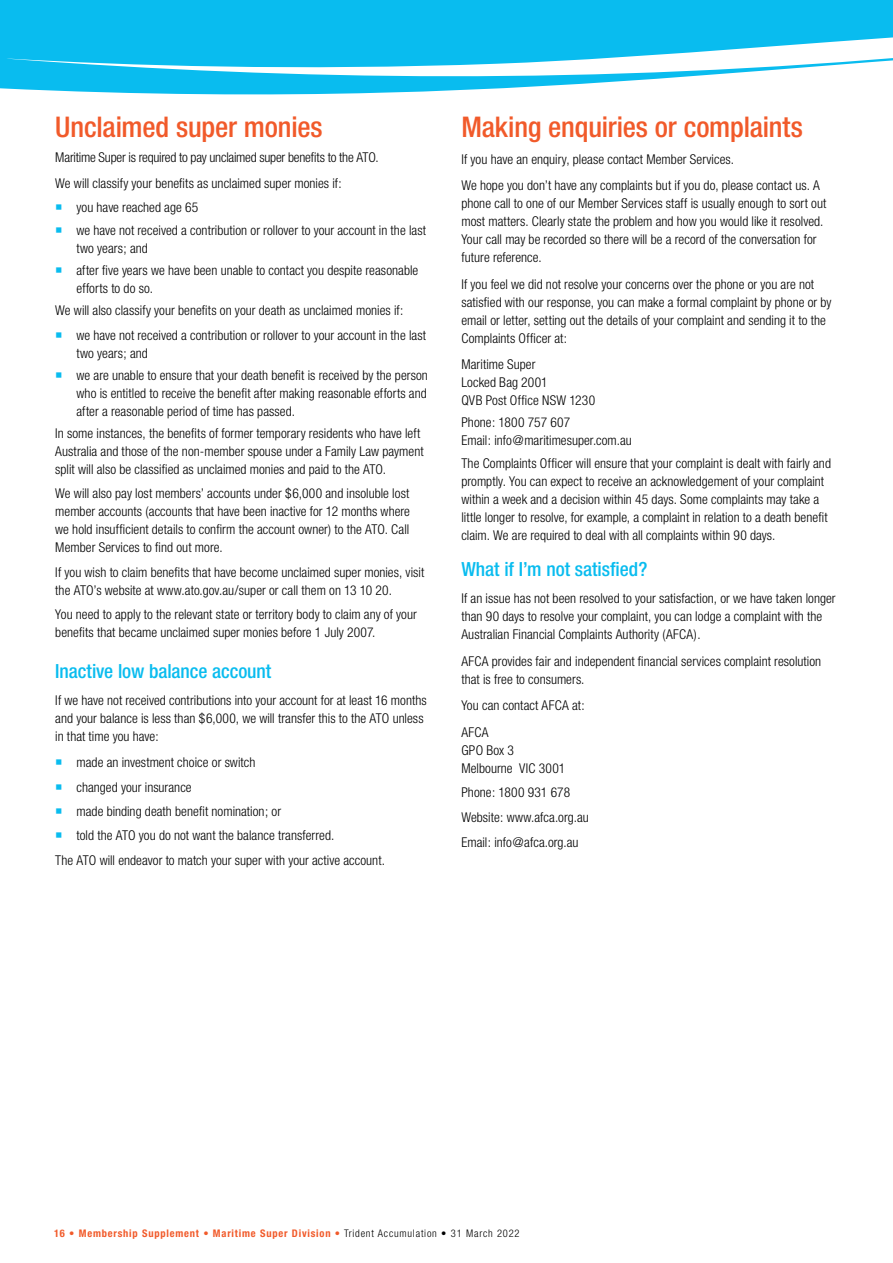
<style>
.page{position:relative;width:893px;height:1263px;background:#fff}
.page>*{position:absolute;margin:0;border:0;box-sizing:border-box;transform-origin:0 0}
.t1{font:500 condensed 28.5px "Helvetica Neue";letter-spacing:-.005em;color:#f15a2a}
.t2{font:500 condensed 19.5px "Helvetica Neue";letter-spacing:-.005em;color:#09bcef}
.t3{font:300 condensed 13.5px/18px "Helvetica Neue";letter-spacing:.005em;color:#000}
.t4{font:700 condensed 10.5px "Helvetica Neue";letter-spacing:.075em;color:#f15a2a}
.s1{font-weight:300}
.s2{font-weight:300;color:#000}
</style>
<div class="page">
<svg style="left:0;top:0;width:893px;height:95px;fill:#09bcef"></svg>
<h1 class="t1" style="left:55px;top:110px;width:269px">Unclaimed super monies</h1>
<p class="t3" style="left:55px;top:143px;width:325px;line-height:26.5px">Maritime Super is required to pay unclaimed super benefits to the ATO.<br>We will classify your benefits as unclaimed super monies if:</p>
<p class="t3" style="left:77px;top:196px;width:351px;line-height:22.2px">you have reached age 65<br>we have not received a contribution or rollover to your account in the last</p>
<p class="t3" style="left:77px;top:237px;width:343px;line-height:22.2px">two years; and<br>after five years we have been unable to contact you despite reasonable</p>
<p class="t3" style="left:55px;top:277px;width:350px;line-height:22.2px;text-indent:21px">efforts to do so.<br>We will also classify your benefits on your death as unclaimed monies if:</p>
<p class="t3" style="left:77px;top:326px;width:351px">we have not received a contribution or rollover to your account in the last two years; and</p>
<p class="t3" style="left:77px;top:366px;width:353px;text-align:justify">we are unable to ensure that your death benefit is received by the person who is entitled to receive the benefit after making reasonable efforts and after a reasonable period of time has passed.</p>
<p class="t3" style="left:55px;top:424px;width:370px">In some instances, the benefits of former temporary residents who have left<br>Australia and those of the non-member spouse under a Family Law payment split will also be classified as unclaimed monies and paid to the ATO.</p>
<p class="t3" style="left:55px;top:484px;width:356px;text-align:justify">We will also pay lost members’ accounts under $6,000 and insoluble lost member accounts (accounts that have been inactive for 12 months where we hold insufficient details to confirm the account owner) to the ATO. Call Member Services to find out more.</p>
<p class="t3" style="left:55px;top:563px;width:370px">If you wish to claim benefits that have become unclaimed super monies, visit the ATO’s website at www.ato.gov.au/super or call them on 13 10 20.</p>
<p class="t3" style="left:55px;top:605px;width:363px">You need to apply to the relevant state or territory body to claim any of your benefits that became unclaimed super monies before 1 July 2007.</p>
<h2 class="t2" style="left:55px;top:660px;width:218px">Inactive low balance account</h2>
<p class="t3" style="left:55px;top:691px;width:373px">If we have not received contributions into your account for at least 16 months and your balance is less than $6,000, we will transfer this to the ATO unless in that time you have:</p>
<p class="t3" style="left:77px;top:753px;width:180px">made an investment choice or switch</p>
<p class="t3" style="left:77px;top:778px;width:117px">changed your insurance</p>
<p class="t3" style="left:77px;top:802px;width:206px">made binding death benefit nomination; or</p>
<p class="t3" style="left:77px;top:826px;width:259px">told the ATO you do not want the balance transferred.</p>
<p class="t3" style="left:55px;top:851px;width:331px">The ATO will endeavor to match your super with your active account.</p>
<h1 class="t1" style="left:461px;top:110px;width:343px">Making enquiries or complaints</h1>
<p class="t3" style="left:461px;top:145px;width:360px;line-height:26.5px">If you have an enquiry, please contact Member Services.<br>We hope you don’t have any complaints but if you do, please contact us. A</p>
<p class="t3" style="left:461px;top:194px;width:367px">phone call to one of our Member Services staff is usually enough to sort out most matters. Clearly state the problem and how you would like it resolved.<br>Your call may be recorded so there will be a record of the conversation for future reference.</p>
<p class="t3" style="left:461px;top:275px;width:372px">If you feel we did not resolve your concerns over the phone or you are not satisfied with our response, you can make a formal complaint by phone or by email or letter, setting out the details of your complaint and sending it to the Complaints Officer at:</p>
<p class="t3" style="left:461px;top:355px;width:135px">Maritime Super<br>Locked Bag 2001<br>QVB Post Office NSW 1230</p>
<p class="t3" style="left:461px;top:413px;width:172px">Phone: 1800 757 607<br>Email: info@maritimesuper.com.au</p>
<p class="t3" style="left:461px;top:454px;width:371px">The Complaints Officer will ensure that your complaint is dealt with fairly and promptly. You can expect to receive an acknowledgement of your complaint within a week and a decision within 45 days. Some complaints may take a little longer to resolve, for example, a complaint in relation to a death benefit claim. We are required to deal with all complaints within 90 days.</p>
<h2 class="t2" style="left:461px;top:558px;width:188px">What if I’m not satisfied?</h2>
<p class="t3" style="left:461px;top:589px;width:376px">If an issue has not been resolved to your satisfaction, or we have taken longer than 90 days to resolve your complaint, you can lodge a complaint with the<br>Australian Financial Complaints Authority (AFCA).</p>
<p class="t3" style="left:461px;top:652px;width:361px">AFCA provides fair and independent financial services complaint resolution that is free to consumers.</p>
<p class="t3" style="left:461px;top:692px;width:125px;line-height:26.5px">You can contact AFCA at:<br>AFCA</p>
<p class="t3" style="left:461px;top:741px;width:106px">GPO Box 3<br>Melbourne VIC 3001</p>
<p class="t3" style="left:461px;top:780px;width:129px;line-height:24.8px">Phone: 1800 931 678<br>Website: www.afca.org.au<br>Email: info@afca.org.au</p>
<p class="t4" style="left:54px;top:1227px;width:467px">16 • Membership Supplement • Maritime Super Division <span class="s1">•</span> <span class="s2">Trident Accumulation • 31 March 2022</span></p>
</div>
